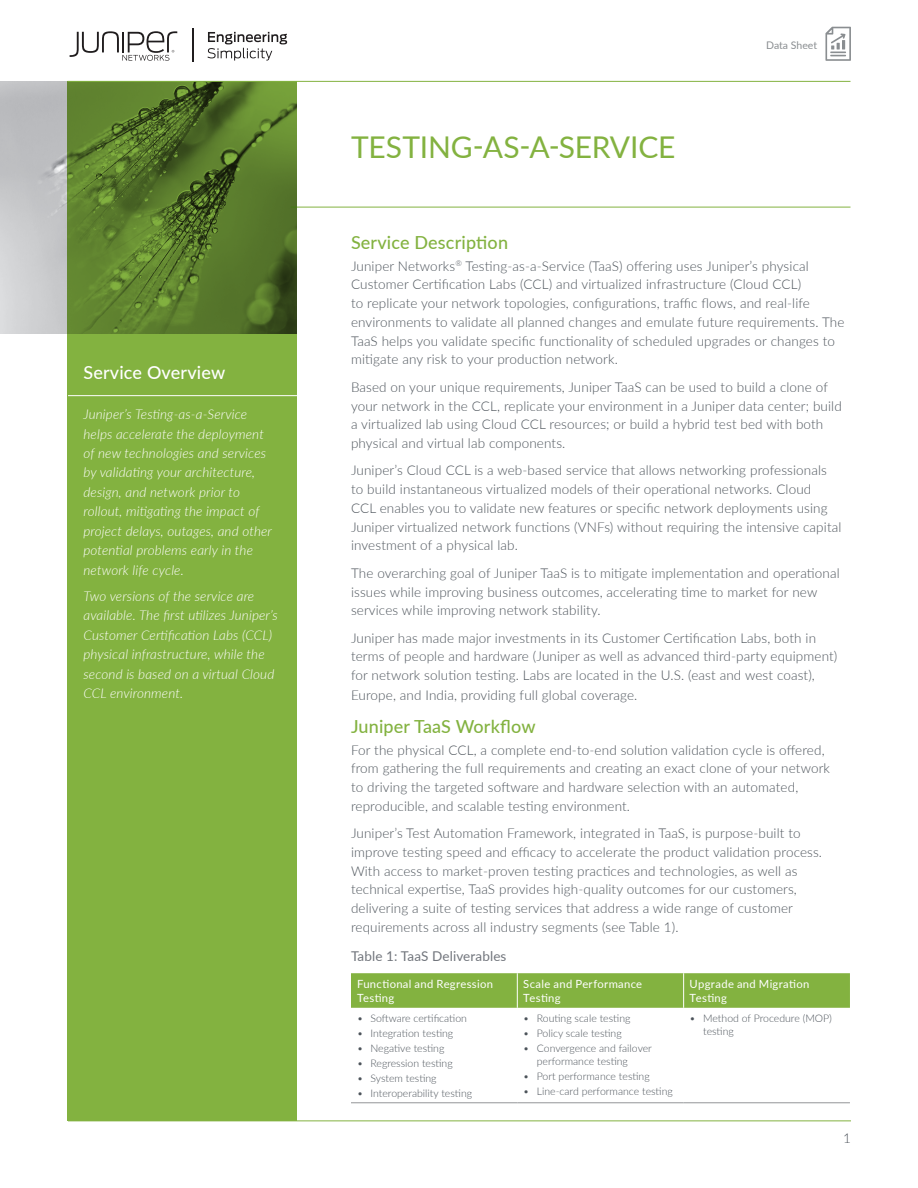
<style>
.page{position:relative;width:918px;height:1188px;background:#fff}
.page>*{position:absolute;margin:0;border:0;box-sizing:border-box;transform-origin:0 0}
.t1{font:30px "Lato";letter-spacing:-.005em;color:#83b240}
.t2{font:500 18px "Lato";letter-spacing:.01em;color:#83b240}
.t3{font:500 18px "Lato";letter-spacing:.01em;color:#fff}
.t4{font:300 13.5px/18.8px "Lato";letter-spacing:.01em;color:#4c535a}
.t5{font:italic 300 13.5px/19.5px "Lato";letter-spacing:.01em;color:#fff}
.t6{font:13.5px "Lato";letter-spacing:.01em;color:#71757c}
.t7{font:11.25px/13.5px "Lato";letter-spacing:.025em;color:#fff}
.t8{font:300 10.5px/12.8px "Lato";color:#4c535a}
.t9{font:10.5px "Lato";letter-spacing:-.005em;color:#8a8e91}
</style>
<div class="page">
<img style="left:0;top:81px;width:68px;height:253px">
<hr style="left:291px;top:207px;width:559px;height:1px;background:#83b240">
<svg style="left:825px;top:27px;width:26px;height:34px"></svg>
<svg style="left:207px;top:32px;width:80px;height:29px"></svg>
<svg style="left:70px;top:31px;width:107px;height:30px"></svg>
<hr style="left:192px;top:28px;width:2px;height:34px;background:#201d1e">
<svg style="left:68px;top:82px;width:229px;height:1038px;background:#78a43b"></svg>
<hr style="left:68px;top:81px;width:782px;height:1px;background:#83b240">
<hr style="left:68px;top:1120px;width:783px;height:1px;background:#83b240">
<div style="left:351px;top:973px;width:499px;height:35px;background:#83b240"></div>
<hr style="left:351px;top:1102px;width:166px;height:1px;background:#939598">
<hr style="left:517px;top:1102px;width:167px;height:1px;background:#939598">
<hr style="left:684px;top:1102px;width:166px;height:1px;background:#939598">
<hr style="left:517px;top:973px;width:1px;height:35px;background:#fff">
<hr style="left:683px;top:973px;width:1px;height:35px;background:#fff">
<hr style="left:68px;top:395px;width:230px;height:1px;background:#fff">
<h2 class="t3" style="left:84px;top:359px;width:143px">Service Overview</h2>
<p class="t5" style="left:84px;top:404px;width:190px">Juniper’s Testing-as-a-Service helps accelerate the deployment of new technologies and services by validating your architecture, design, and network prior to rollout, mitigating the impact of project delays, outages, and other potential problems early in the network life cycle.</p>
<p class="t5" style="left:84px;top:586px;width:196px">Two versions of the service are available. The first utilizes Juniper’s<br>Customer Certification Labs (CCL) physical infrastructure, while the second is based on a virtual Cloud<br>CCL environment.</p>
<h1 class="t1" style="left:351px;top:126px;width:326px">TESTING-AS-A-SERVICE</h1>
<p class="t9" style="left:766px;top:38px;width:52px">Data Sheet</p>
<h2 class="t2" style="left:351px;top:229px;width:159px">Service Description</h2>
<p class="t4" style="left:351px;top:256px;width:495px">Juniper Networks<sup>®</sup> Testing-as-a-Service (TaaS) offering uses Juniper’s physical Customer Certification Labs (CCL) and virtualized infrastructure (Cloud CCL)<br>to replicate your network topologies, configurations, traffic flows, and real-life environments to validate all planned changes and emulate future requirements. The TaaS helps you validate specific functionality of scheduled upgrades or changes to mitigate any risk to your production network.</p>
<p class="t4" style="left:351px;top:377px;width:492px">Based on your unique requirements, Juniper TaaS can be used to build a clone of your network in the CCL, replicate your environment in a Juniper data center; build a virtualized lab using Cloud CCL resources; or build a hybrid test bed with both physical and virtual lab components.</p>
<p class="t4" style="left:351px;top:461px;width:492px">Juniper’s Cloud CCL is a web-based service that allows networking professionals to build instantaneous virtualized models of their operational networks. Cloud<br>CCL enables you to validate new features or specific network deployments using Juniper virtualized network functions (VNFs) without requiring the intensive capital investment of a physical lab.</p>
<p class="t4" style="left:351px;top:563px;width:490px">The overarching goal of Juniper TaaS is to mitigate implementation and operational issues while improving business outcomes, accelerating time to market for new services while improving network stability.</p>
<p class="t4" style="left:351px;top:628px;width:488px">Juniper has made major investments in its Customer Certification Labs, both in terms of people and hardware (Juniper as well as advanced third-party equipment) for network solution testing. Labs are located in the U.S. (east and west coast), Europe, and India, providing full global coverage.</p>
<h2 class="t2" style="left:351px;top:713px;width:186px">Juniper TaaS Workflow</h2>
<p class="t4" style="left:351px;top:740px;width:481px">For the physical CCL, a complete end-to-end solution validation cycle is offered, from gathering the full requirements and creating an exact clone of your network to driving the targeted software and hardware selection with an automated, reproducible, and scalable testing environment.</p>
<p class="t4" style="left:351px;top:823px;width:473px">Juniper’s Test Automation Framework, integrated in TaaS, is purpose-built to improve testing speed and efficacy to accelerate the product validation process.<br>With access to market-proven testing practices and technologies, as well as technical expertise, TaaS provides high-quality outcomes for our customers, delivering a suite of testing services that address a wide range of customer requirements across all industry segments (see Table 1).</p>
<p class="t6" style="left:351px;top:946px;width:157px">Table 1: TaaS Deliverables</p>
<p class="t7" style="left:357px;top:977px;width:137px">Functional and Regression<br>Testing</p>
<p class="t7" style="left:523px;top:977px;width:120px">Scale and Performance<br>Testing</p>
<p class="t7" style="left:690px;top:977px;width:121px">Upgrade and Migration<br>Testing</p>
<p class="t8" style="left:357px;top:1012px;width:112px">• Software certification</p>
<p class="t8" style="left:357px;top:1027px;width:98px">• Integration testing</p>
<p class="t8" style="left:357px;top:1042px;width:89px">• Negative testing</p>
<p class="t8" style="left:357px;top:1056px;width:97px">• Regression testing</p>
<p class="t8" style="left:357px;top:1071px;width:81px">• System testing</p>
<p class="t8" style="left:357px;top:1086px;width:117px">• Interoperability testing</p>
<p class="t8" style="left:703px;top:1012px;width:130px;text-indent:-14px">• Method of Procedure (MOP) testing</p>
<p class="t8" style="left:523px;top:1012px;width:109px">• Routing scale testing</p>
<p class="t8" style="left:523px;top:1027px;width:100px">• Policy scale testing</p>
<p class="t8" style="left:537px;top:1042px;width:117px;text-indent:-14px">• Convergence and failover performance testing</p>
<p class="t8" style="left:523px;top:1069px;width:128px">• Port performance testing</p>
<p class="t8" style="left:523px;top:1084px;width:151px">• Line-card performance testing</p>
<p class="t4" style="left:843px;top:1128px;width:9px">1</p>
</div>
